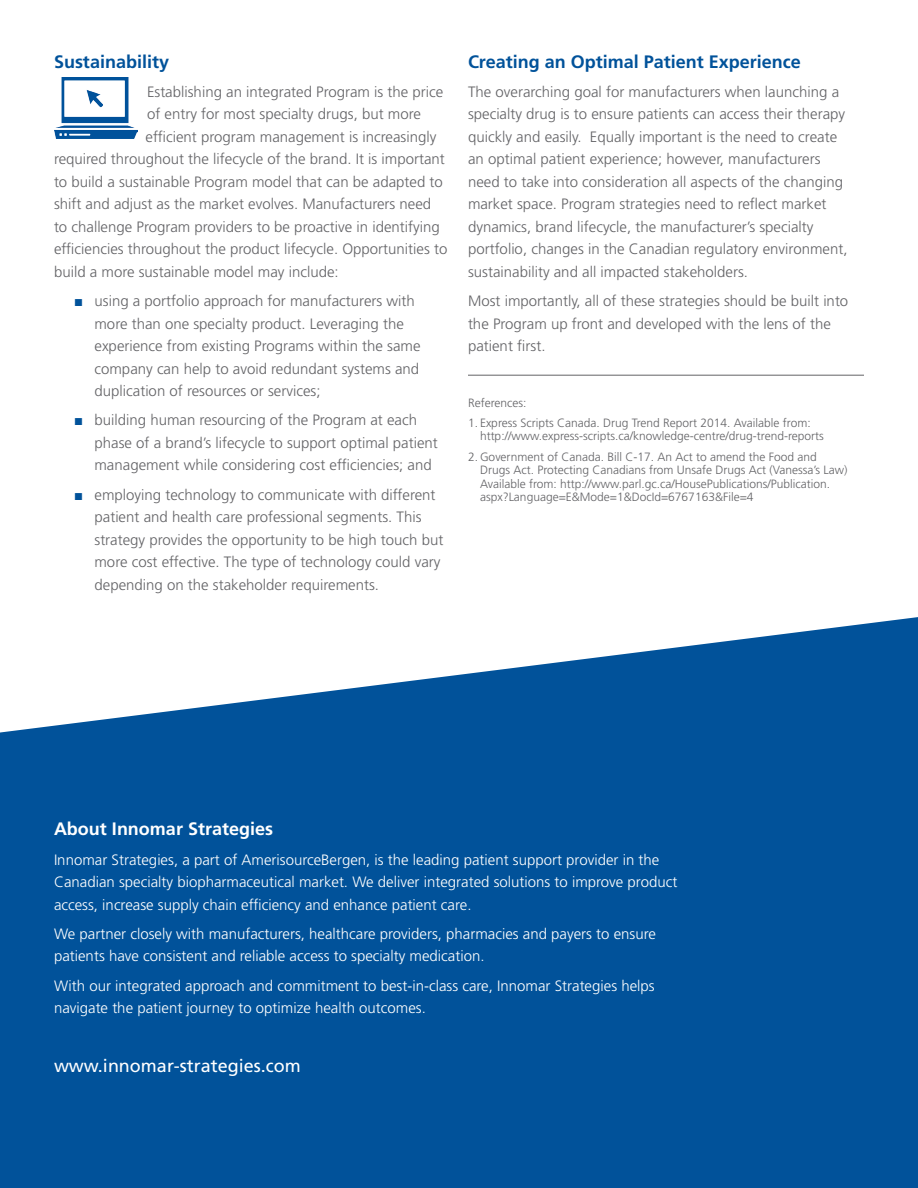
<style>
.page{position:relative;width:918px;height:1188px;background:#fff}
.page>*{position:absolute;margin:0;border:0;box-sizing:border-box;transform-origin:0 0}
.Sub_Heading{font:700 18px "Frutiger LT Std";color:#01529a}
.Body{font:18px "Frutiger LT Std";color:#fff}
.Sub_Heading-2{font:700 18px "Frutiger LT Std";color:#fff}
.Body-2{font:300 15px/22.5px "Frutiger LT Std";color:#636366}
.Bullet{font:300 15px/22.5px "Frutiger LT Std";color:#636366}
.Body-3{font:300 15px/22.5px "Frutiger LT Std";color:#fff}
.Bullet-2{font:300 12px/13.5px "Frutiger LT Std";color:#636366}
.Body-4{font:300 12px "Frutiger LT Std";color:#636366}
.s1{font-family:"Arial Narrow";font-weight:400;color:#01529a}
</style>
<div class="page">
<img style="left:54px;top:78px;width:84px;height:61px">
<svg style="left:0;top:617px;width:918px;height:571px;fill:#01529a"></svg>
<hr style="left:468px;top:375px;width:396px;height:1px;background:#636366">
<p class="Sub_Heading" style="left:54px;top:51px;width:117px">Sustainability</p>
<p class="Body-2" style="left:147px;top:81px;width:298px">Establishing an integrated Program is the price</p>
<p class="Body-2" style="left:147px;top:103px;width:275px">of entry for most specialty drugs, but more</p>
<p class="Body-2" style="left:146px;top:126px;width:292px">efficient program management is increasingly</p>
<p class="Body-2" style="left:54px;top:148px;width:392px">required throughout the lifecycle of the brand. It is important</p>
<p class="Body-2" style="left:54px;top:171px;width:390px">to build a sustainable Program model that can be adapted to</p>
<p class="Body-2" style="left:54px;top:193px;width:379px">shift and adjust as the market evolves. Manufacturers need</p>
<p class="Body-2" style="left:54px;top:216px;width:387px">to challenge Program providers to be proactive in identifying</p>
<p class="Body-2" style="left:54px;top:238px;width:395px">efficiencies throughout the product lifecycle. Opportunities to</p>
<p class="Body-2" style="left:54px;top:261px;width:286px">build a more sustainable model may include:</p>
<p class="Bullet" style="left:94px;top:290px;width:328px;text-indent:-20px"><span class="s1">■</span> using a portfolio approach for manufacturers with more than one specialty product. Leveraging the experience from existing Programs within the same company can help to avoid redundant systems and duplication of resources or services;</p>
<p class="Bullet" style="left:94px;top:409px;width:345px;text-indent:-20px"><span class="s1">■</span> building human resourcing of the Program at each phase of a brand’s lifecycle to support optimal patient management while considering cost efficiencies; and</p>
<p class="Bullet" style="left:94px;top:483px;width:350px;text-indent:-20px"><span class="s1">■</span> employing technology to communicate with different patient and health care professional segments. This strategy provides the opportunity to be high touch but more cost effective. The type of technology could vary depending on the stakeholder requirements.</p>
<p class="Sub_Heading" style="left:468px;top:51px;width:334px">Creating an Optimal Patient Experience</p>
<p class="Body-2" style="left:468px;top:81px;width:381px">The overarching goal for manufacturers when launching a specialty drug is to ensure patients can access their therapy quickly and easily. Equally important is the need to create an optimal patient experience; however, manufacturers need to take into consideration all aspects of the changing market space. Program strategies need to reflect market dynamics, brand lifecycle, the manufacturer’s specialty portfolio, changes in the Canadian regulatory environment, sustainability and all impacted stakeholders.</p>
<p class="Body-2" style="left:468px;top:290px;width:382px">Most importantly, all of these strategies should be built into the Program up front and developed with the lens of the patient first.</p>
<p class="Body-4" style="left:468px;top:396px;width:60px">References:</p>
<p class="Bullet-2" style="left:480px;top:416px;width:345px;text-indent:-12px">1. Express Scripts Canada. Drug Trend Report 2014. Available from: http://www.express-scripts.ca/knowledge-centre/drug-trend-reports</p>
<p class="Bullet-2" style="left:480px;top:450px;width:369px;text-indent:-12px">2. Government of Canada. Bill C-17. An Act to amend the Food and Drugs Act. Protecting Canadians from Unsafe Drugs Act (Vanessa’s Law)<br>Available from: http://www.parl.gc.ca/HousePublications/Publication. aspx?Language=E&amp;Mode=1&amp;DocId=6767163&amp;File=4</p>
<p class="Sub_Heading-2" style="left:54px;top:818px;width:221px">About Innomar Strategies</p>
<p class="Body-3" style="left:54px;top:848px;width:625px">Innomar Strategies, a part of AmerisourceBergen, is the leading patient support provider in the<br>Canadian specialty biopharmaceutical market. We deliver integrated solutions to improve product access, increase supply chain efficiency and enhance patient care.</p>
<p class="Body-3" style="left:54px;top:923px;width:604px">We partner closely with manufacturers, healthcare providers, pharmacies and payers to ensure patients have consistent and reliable access to specialty medication.</p>
<p class="Body-3" style="left:54px;top:974px;width:602px">With our integrated approach and commitment to best-in-class care, Innomar Strategies helps navigate the patient journey to optimize health outcomes.</p>
<p class="Body" style="left:54px;top:1055px;width:248px">www.innomar-strategies.com</p>
</div>
